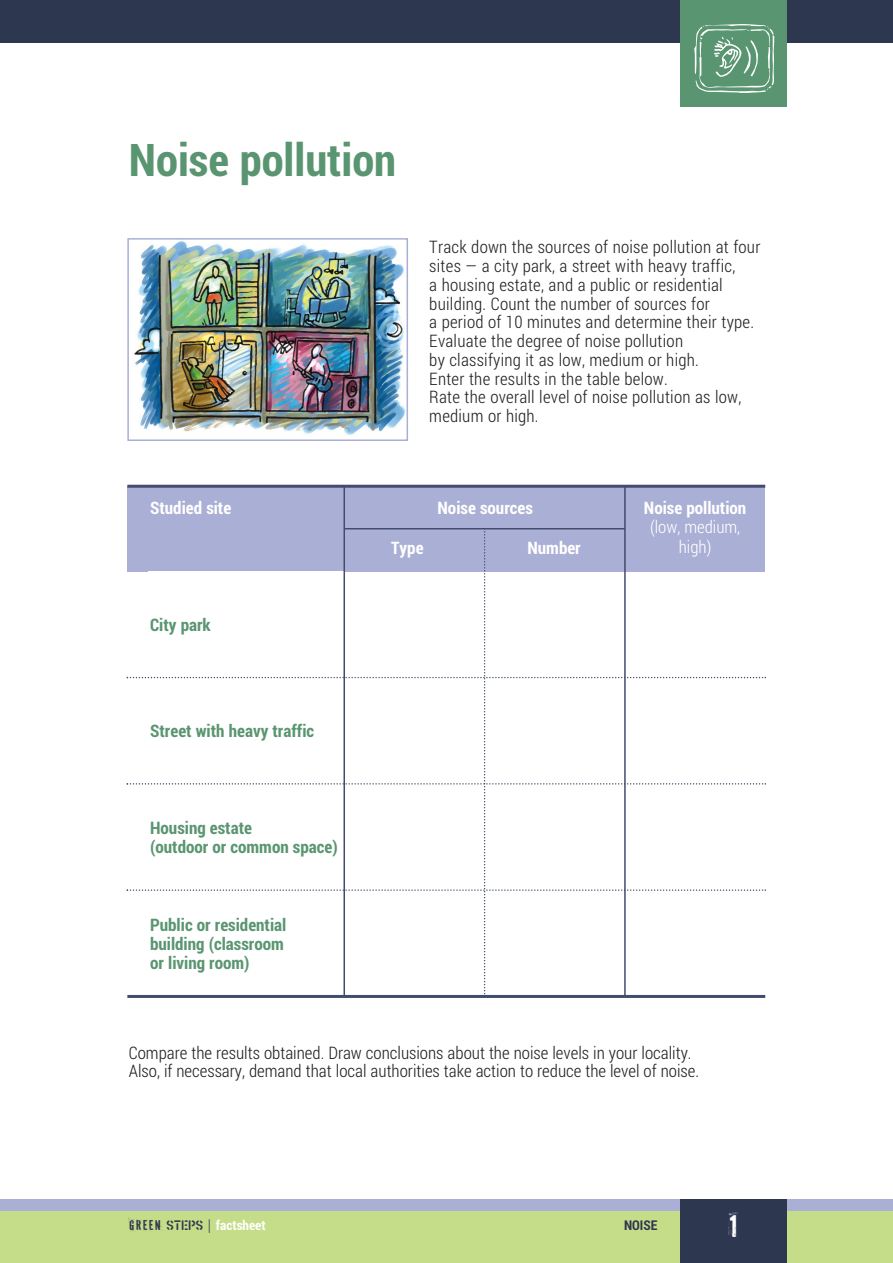
<style>
.page{position:relative;width:893px;height:1263px;background:#fff}
.page>*{position:absolute;margin:0;border:0;box-sizing:border-box;transform-origin:0 0}
.t1{font:700 45px "Roboto Condensed";color:#5a9571}
.t2{font:30px "PF Fuel Pro";color:#fff}
.t3{font:300 17.25px/18.8px "Roboto Condensed";letter-spacing:.015em;color:#231f20}
.t4{font:700 17.25px/18.8px "Roboto Condensed";color:#5a9571}
.t5{font:700 17.25px "Roboto Condensed";color:#fff}
.t6{font:300 17.25px/19.5px "Roboto Condensed";color:#fff;text-align:center}
.t7{font:700 13.5px "Roboto Condensed";color:#fff}
.t8{font:700 13.5px "Roboto Condensed";color:#2e3750}
.s1{font-family:"PF Fuel Pro";font-weight:400;color:#2e3750}
.s2{font-family:"Logistica Two";font-weight:400;color:#2e3750}
.s3{font-family:"Optima LTCYR";font-weight:400;color:#2e3750}
</style>
<div class="page">
<img style="left:134px;top:241px;width:271px;height:194px">
<div style="left:127px;top:238px;width:281px;height:203px;border:2px solid #aaafd5"></div>
<div style="left:0;top:0;width:892px;height:43px;background:#2e3750"></div>
<div style="left:680px;top:0;width:106px;height:106px;background:#5a9571"></div>
<svg style="left:694px;top:24px;width:80px;height:69px"></svg>
<div style="left:0;top:1199px;width:892px;height:13px;background:#aaafd5"></div>
<div style="left:0;top:1212px;width:892px;height:51px;background:#c5dd88"></div>
<div style="left:680px;top:1199px;width:106px;height:64px;background:#2e3750"></div>
<div style="left:127px;top:486px;width:638px;height:85px;background:#aaafd5"></div>
<hr style="left:343px;top:485px;width:2px;height:511px;background:#424c6d">
<hr style="left:127px;top:485px;width:638px;height:3px;background:#424c6d">
<hr style="left:127px;top:995px;width:638px;height:3px;background:#424c6d">
<svg style="left:127px;top:528px;width:639px;height:469px"></svg>
<hr style="left:624px;top:487px;width:2px;height:509px;background:#424c6d">
<h1 class="t1" style="left:129px;top:142px;width:269px">Noise pollution</h1>
<p class="t3" style="left:429px;top:239px;width:333px">Track down the sources of noise pollution at four sites — a city park, a street with heavy traffic,<br>a housing estate, and a public or residential building. Count the number of sources for<br>a period of 10 minutes and determine their type.<br>Evaluate the degree of noise pollution<br>by classifying it as low, medium or high.<br>Enter the results in the table below.<br>Rate the overall level of noise pollution as low, medium or high.</p>
<p class="t5" style="left:150px;top:501px;width:83px">Studied site</p>
<p class="t5" style="left:437px;top:501px;width:97px">Noise sources</p>
<p class="t5" style="left:391px;top:541px;width:34px">Type</p>
<p class="t5" style="left:527px;top:541px;width:55px">Number</p>
<p class="t4" style="left:150px;top:617px;width:62px">City park</p>
<p class="t4" style="left:150px;top:723px;width:166px">Street with heavy traffic</p>
<p class="t4" style="left:150px;top:820px;width:189px">Housing estate<br>(outdoor or common space)</p>
<p class="t4" style="left:150px;top:917px;width:138px">Public or residential building (classroom or living room)</p>
<p class="t5" style="left:644px;top:500px;width:104px">Noise pollution</p>
<p class="t6" style="left:650px;top:519px;width:92px">(low, medium, high)</p>
<p class="t3" style="left:129px;top:1044px;width:572px">Compare the results obtained. Draw conclusions about the noise levels in your locality.<br>Also, if necessary, demand that local authorities take action to reduce the level of noise.</p>
<p class="t7" style="left:129px;top:1220px;width:138px"><span class="s1">GREEN</span> <span class="s2">STEPS</span> <span class="s3">|</span> factsheet</p>
<p class="t8" style="left:624px;top:1220px;width:35px">NOISE</p>
<h2 class="t2" style="left:728px;top:1210px;width:12px">1</h2>
</div>
